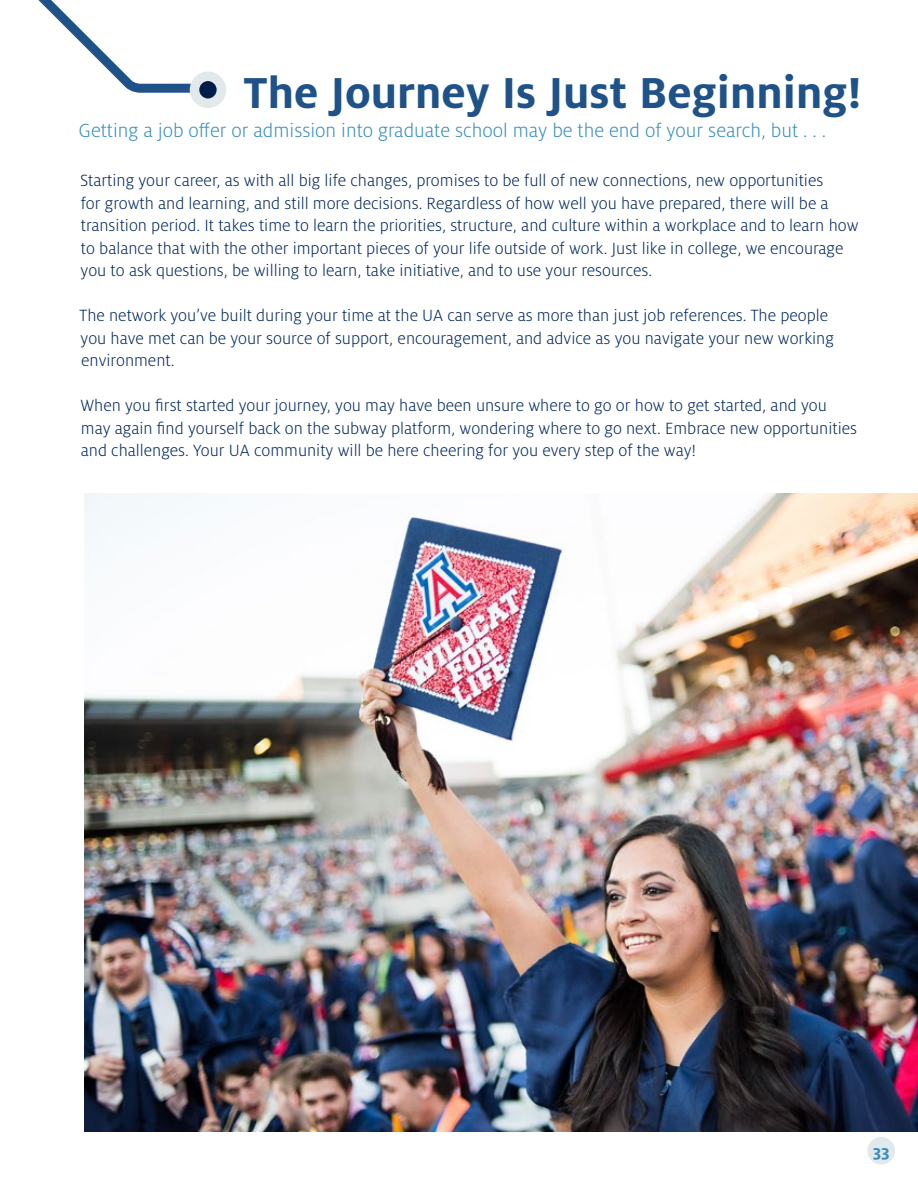
<style>
.page{position:relative;width:918px;height:1188px;background:#fff}
.page>*{position:absolute;margin:0;border:0;box-sizing:border-box;transform-origin:0 0}
.t1{font:700 48px "Milo OT";color:#1e5288}
.t2{font:300 21px "Milo OT";color:#378dbd}
.t3{font:300 18px/22.5px "Milo OT";color:#00275b}
.t4{font:700 18px "Milo OT";color:#378dbd}
</style>
<div class="page">
<div style="left:867px;top:1137px;width:28px;height:28px;background:#e2e9eb;border-radius:50%"></div>
<img style="left:84px;top:494px;width:834px;height:637px">
<svg style="left:38px;top:0;width:178px;height:95px"></svg>
<div style="left:190px;top:72px;width:36px;height:36px;background:#e2e9eb;border-radius:50%"></div>
<div style="left:199px;top:81px;width:18px;height:17px;background:#001c48;border-radius:50%"></div>
<h1 class="t1" style="left:244px;top:66px;width:620px">The Journey Is Just Beginning!</h1>
<p class="t2" style="left:78px;top:119px;width:749px">Getting a job offer or admission into graduate school may be the end of your search, but . . .</p>
<p class="t3" style="left:80px;top:169px;width:780px">Starting your career, as with all big life changes, promises to be full of new connections, new opportunities<br>for growth and learning, and still more decisions. Regardless of how well you have prepared, there will be a transition period. It takes time to learn the priorities, structure, and culture within a workplace and to learn how to balance that with the other important pieces of your life outside of work. Just like in college, we encourage you to ask questions, be willing to learn, take initiative, and to use your resources.</p>
<p class="t3" style="left:80px;top:304px;width:756px">The network you’ve built during your time at the UA can serve as more than just job references. The people you have met can be your source of support, encouragement, and advice as you navigate your new working environment.</p>
<p class="t3" style="left:80px;top:394px;width:778px">When you first started your journey, you may have been unsure where to go or how to get started, and you may again find yourself back on the subway platform, wondering where to go next. Embrace new opportunities and challenges. Your UA community will be here cheering for you every step of the way!</p>
<p class="t4" style="left:873px;top:1141px;width:18px">33</p>
</div>
